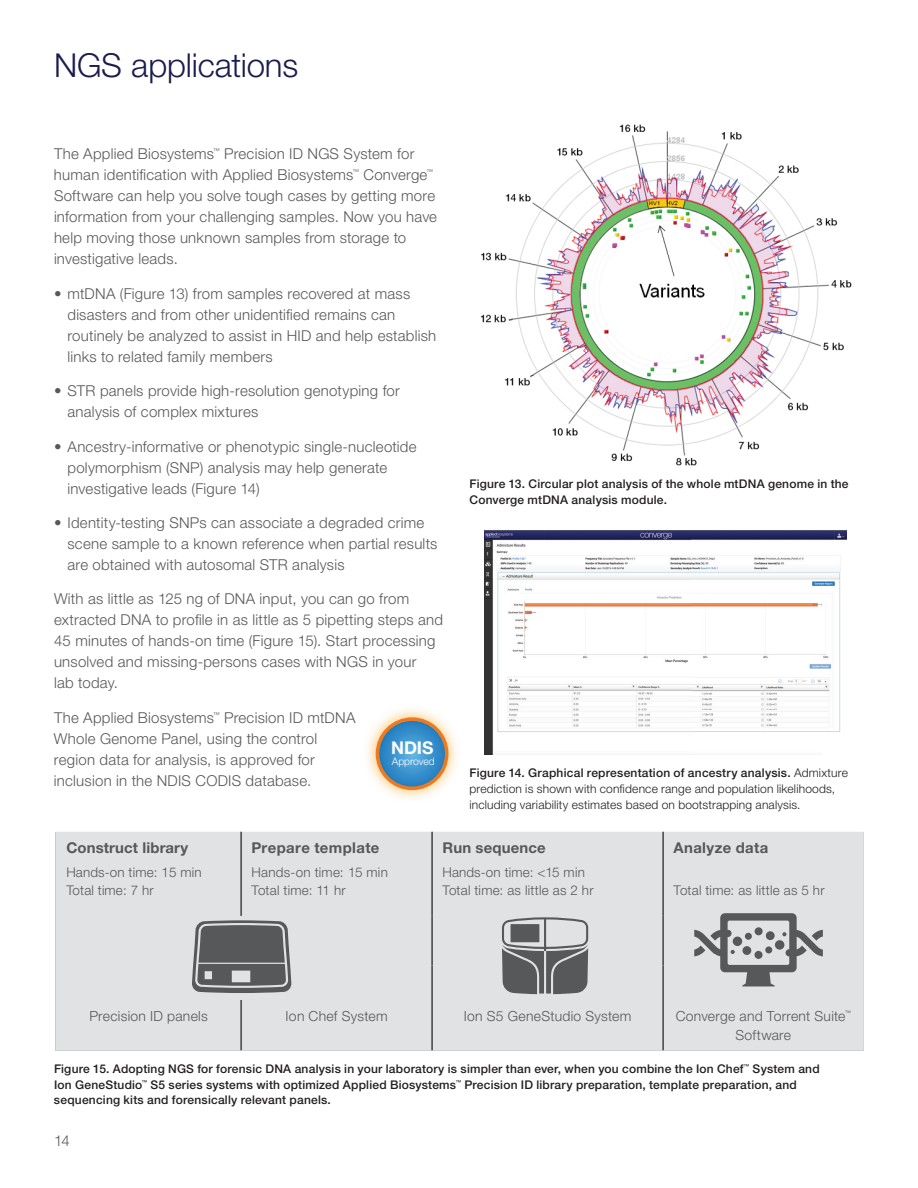
<style>
.page{position:relative;width:918px;height:1188px;background:#fff}
.page>*{position:absolute;margin:0;border:0;box-sizing:border-box;transform-origin:0 0}
.t1{font:300 33px "Helvetica Neue LTW1 G";letter-spacing:-.005em;color:#1a1d4c}
.t2{font:700 17.55px "Helvetica Neue LTW1 G";color:#fff}
.t3{font:300 15px/21px "Helvetica Neue LTW1 G";letter-spacing:.015em;color:#57585a}
.t4{font:700 14.85px "Helvetica Neue LTW1 G";letter-spacing:.015em;color:#57585a}
.t5{font:300 13.95px "Helvetica Neue LTW1 G";letter-spacing:.02em;color:#57585a}
.t6{font:300 13.35px/17.9px "Helvetica Neue LTW1 G";letter-spacing:.01em;color:#57585a}
.t7{font:500 12px/15.8px "Helvetica Neue LTW1 G";letter-spacing:.015em;color:#231f20}
.t8{font:300 12px/15.8px "Helvetica Neue LTW1 G";letter-spacing:.015em;color:#231f20}
.t9{font:300 10.35px "Helvetica Neue LTW1 G";letter-spacing:-.005em;color:#fff}
.t10{font:300 6.75px "Helvetica Neue LTW1 G";color:#57585a}
.t11{font:300 6.3px "Helvetica Neue LTW1 G";color:#57585a}
.t12{font:500 5.4px "Helvetica Neue LTW1 G";color:#231f20}
.s1{font-weight:500}
</style>
<div class="page">
<div style="left:56px;top:832px;width:808px;height:218px;background:#e1e2e4"></div>
<hr style="left:240px;top:832px;width:2px;height:84px;background:#57585a">
<hr style="left:431px;top:832px;width:2px;height:84px;background:#57585a">
<hr style="left:662px;top:832px;width:2px;height:84px;background:#57585a">
<hr style="left:431px;top:916px;width:2px;height:50px;background:#57585a">
<hr style="left:662px;top:916px;width:2px;height:50px;background:#57585a">
<hr style="left:240px;top:966px;width:2px;height:84px;background:#57585a">
<hr style="left:431px;top:966px;width:2px;height:84px;background:#57585a">
<hr style="left:662px;top:966px;width:2px;height:84px;background:#57585a">
<div style="left:171px;top:916px;width:145px;height:84px;background:#e1e2e4"></div>
<img style="left:480px;top:124px;width:372px;height:342px">
<img style="left:484px;top:531px;width:363px;height:224px">
<svg style="left:502px;top:917px;width:86px;height:77px;background:#868789"></svg>
<svg style="left:694px;top:913px;width:129px;height:73px;background:#b0b1b3"></svg>
<svg style="left:192px;top:920px;width:100px;height:73px"></svg>
<img style="left:367px;top:709px;width:90px;height:90px">
<svg style="left:378px;top:719px;width:69px;height:69px;background:#418ec2"></svg>
<div style="left:376px;top:717px;width:72px;height:73px;border:4px solid #ec7a23;border-radius:50%"></div>
<h1 class="t1" style="left:54px;top:45px;width:246px">NGS applications</h1>
<p class="t3" style="left:54px;top:143px;width:362px;text-indent:170px">Precision ID NGS System for human identification with Applied Biosystems</p>
<p class="t3" style="left:54px;top:143px;width:162px">The Applied Biosystems</p>
<p class="t10" style="left:213px;top:146px;width:8px">™</p>
<p class="t10" style="left:352px;top:167px;width:8px">™</p>
<p class="t3" style="left:364px;top:164px;width:65px">Converge</p>
<p class="t10" style="left:427px;top:167px;width:8px">™</p>
<p class="t3" style="left:54px;top:185px;width:385px">Software can help you solve tough cases by getting more information from your challenging samples. Now you have help moving those unknown samples from storage to investigative leads.</p>
<p class="t3" style="left:68px;top:283px;width:370px;text-indent:-14px">• mtDNA (Figure 13) from samples recovered at mass disasters and from other unidentified remains can routinely be analyzed to assist in HID and help establish links to related family members</p>
<p class="t3" style="left:68px;top:380px;width:334px;text-indent:-14px">• STR panels provide high-resolution genotyping for analysis of complex mixtures</p>
<p class="t3" style="left:68px;top:436px;width:351px;text-indent:-14px">• Ancestry-informative or phenotypic single-nucleotide polymorphism (SNP) analysis may help generate investigative leads (Figure 14)</p>
<p class="t3" style="left:68px;top:512px;width:371px;text-indent:-14px">• Identity-testing SNPs can associate a degraded crime scene sample to a known reference when partial results are obtained with autosomal STR analysis</p>
<p class="t3" style="left:54px;top:589px;width:391px">With as little as 125 ng of DNA input, you can go from extracted DNA to profile in as little as 5 pipetting steps and 45 minutes of hands-on time (Figure 15). Start processing unsolved and missing-persons cases with NGS in your<br>lab today.</p>
<p class="t3" style="left:54px;top:707px;width:162px">The Applied Biosystems</p>
<p class="t10" style="left:213px;top:710px;width:8px">™</p>
<p class="t3" style="left:54px;top:707px;width:303px;text-indent:170px">Precision ID mtDNA Whole Genome Panel, using the control region data for analysis, is approved for inclusion in the NDIS CODIS database.</p>
<p class="t2" style="left:391px;top:737px;width:44px">NDIS</p>
<p class="t9" style="left:392px;top:755px;width:44px">Approved</p>
<p class="t7" style="left:470px;top:476px;width:381px">Figure 13. Circular plot analysis of the whole mtDNA genome in the<br>Converge mtDNA analysis module.</p>
<p class="t8" style="left:469px;top:765px;width:380px"><span class="s1">Figure 14. Graphical representation of ancestry analysis.</span> Admixture prediction is shown with confidence range and population likelihoods, including variability estimates based on bootstrapping analysis.</p>
<p class="t4" style="left:66px;top:838px;width:123px">Construct library</p>
<p class="t6" style="left:66px;top:864px;width:137px">Hands-on time: 15 min<br>Total time: 7 hr</p>
<p class="t4" style="left:252px;top:838px;width:130px">Prepare template</p>
<p class="t6" style="left:252px;top:864px;width:138px">Hands-on time: 15 min<br>Total time: 11 hr</p>
<p class="t4" style="left:442px;top:838px;width:105px">Run sequence</p>
<p class="t6" style="left:442px;top:864px;width:153px">Hands-on time: &lt;15 min<br>Total time: as little as 2 hr</p>
<p class="t4" style="left:673px;top:838px;width:97px">Analyze data</p>
<p class="t6" style="left:673px;top:881px;width:153px">Total time: as little as 5 hr</p>
<p class="t5" style="left:89px;top:1007px;width:120px">Precision ID panels</p>
<p class="t5" style="left:286px;top:1007px;width:103px">Ion Chef System</p>
<p class="t5" style="left:464px;top:1007px;width:169px">Ion S5 GeneStudio System</p>
<p class="t5" style="left:676px;top:1007px;width:171px">Converge and Torrent Suite</p>
<p class="t11" style="left:845px;top:1009px;width:8px">™</p>
<p class="t5" style="left:736px;top:1026px;width:57px">Software</p>
<p class="t7" style="left:54px;top:1061px;width:691px">Figure 15. Adopting NGS for forensic DNA analysis in your laboratory is simpler than ever, when you combine the Ion Chef</p>
<p class="t12" style="left:744px;top:1063px;width:7px">™</p>
<p class="t7" style="left:753px;top:1061px;width:69px">System and</p>
<p class="t7" style="left:54px;top:1076px;width:90px">Ion GeneStudio</p>
<p class="t12" style="left:142px;top:1079px;width:7px">™</p>
<p class="t7" style="left:151px;top:1076px;width:307px">S5 series systems with optimized Applied Biosystems</p>
<p class="t12" style="left:456px;top:1079px;width:7px">™</p>
<p class="t7" style="left:464px;top:1076px;width:334px">Precision ID library preparation, template preparation, and</p>
<p class="t7" style="left:54px;top:1092px;width:278px">sequencing kits and forensically relevant panels.</p>
<p class="t3" style="left:54px;top:1130px;width:17px">14</p>
</div>
